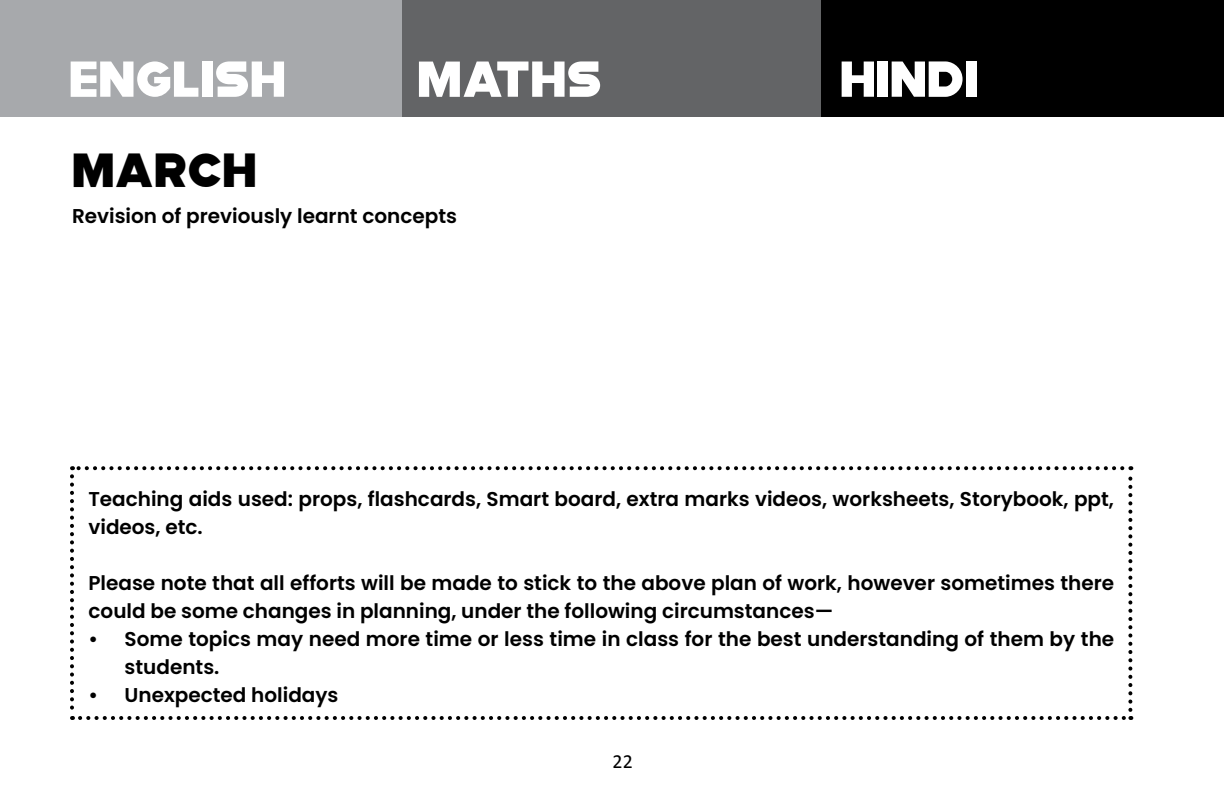
<style>
.page{position:relative;width:1224px;height:792px;background:#fff}
.page>*{position:absolute;margin:0;border:0;box-sizing:border-box;transform-origin:0 0}
.t1{font:50.4px "Modia Non Commercial";color:#fff}
.t2{font:48px "Modia Non Commercial";color:#000}
.t3{font:600 20px/28px "Poppins";color:#000}
.t4{font:20px "Calibri";color:#000}
</style>
<div class="page">
<div style="left:0;top:0;width:408px;height:117px;background:#a7a9ac"></div>
<div style="left:402px;top:0;width:420px;height:117px;background:#636466"></div>
<div style="left:822px;top:0;width:402px;height:117px;background:#000"></div>
<svg style="left:70px;top:476px;width:4px;height:244px"></svg>
<svg style="left:80px;top:716px;width:1051px;height:4px"></svg>
<svg style="left:1128px;top:466px;width:4px;height:244px"></svg>
<svg style="left:72px;top:466px;width:1050px;height:4px"></svg>
<h1 class="t1" style="left:69px;top:44px;width:219px">ENGLISH</h1>
<h1 class="t1" style="left:417px;top:44px;width:186px">MATHS</h1>
<h1 class="t1" style="left:840px;top:44px;width:140px">HINDI</h1>
<h2 class="t2" style="left:72px;top:136px;width:186px">MARCH</h2>
<p class="t3" style="left:72px;top:202px;width:387px">Revision of previously learnt concepts</p>
<p class="t3" style="left:88px;top:485px;width:1027px">Teaching aids used: props, flashcards, Smart board, extra marks videos, worksheets, Storybook, ppt, videos, etc.</p>
<p class="t3" style="left:88px;top:569px;width:1027px">Please note that all efforts will be made to stick to the above plan of work, however sometimes there could be some changes in planning, under the following circumstances—</p>
<p class="t3" style="left:125px;top:625px;width:991px;text-indent:-36px">• Some topics may need more time or less time in class for the best understanding of them by the students.</p>
<p class="t3" style="left:89px;top:681px;width:251px">• Unexpected holidays</p>
<p class="t4" style="left:613px;top:749px;width:22px">22</p>
</div>
